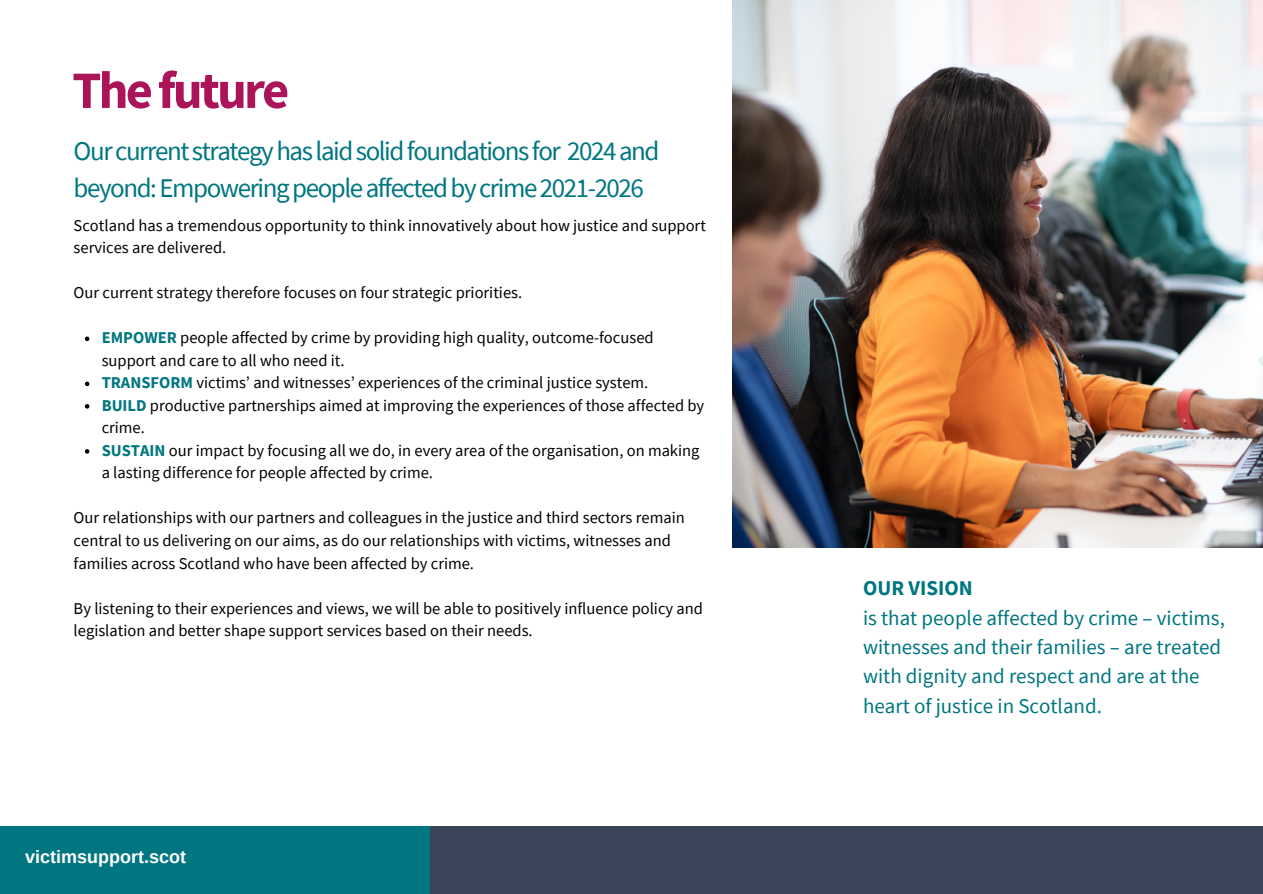
<style>
.page{position:relative;width:1263px;height:894px;background:#fff}
.page>*{position:absolute;margin:0;border:0;box-sizing:border-box;transform-origin:0 0}
.t1{font:700 52.5px "Source Sans Pro";letter-spacing:-.055em;color:#ac145a}
.t2{font:27px/37.2px "Source Sans Pro";letter-spacing:-.055em;color:#007681}
.t3{font:21px/29.2px "Source Sans Pro";color:#007681}
.t4{font:700 18px "Arimo";color:#fff}
.t5{font:16.5px/22.5px "Source Sans Pro";color:#000}
.s1{font-weight:700;color:#007681}
.s2{font-weight:700}
</style>
<div class="page">
<div style="left:0;top:825px;width:448px;height:68px;background:#007681"></div>
<div style="left:430px;top:825px;width:833px;height:68px;background:#3b4559"></div>
<img style="left:733px;top:0;width:530px;height:547px">
<svg style="left:85px;top:336px;width:4px;height:5px"></svg>
<svg style="left:85px;top:381px;width:4px;height:5px"></svg>
<svg style="left:85px;top:404px;width:4px;height:4px"></svg>
<svg style="left:85px;top:449px;width:4px;height:4px"></svg>
<h2 class="t1" style="left:72px;top:56px;width:219px">Thefuture</h2>
<p class="t2" style="left:74px;top:131px;width:587px">Ourcurrentstrategyhaslaidsolidfoundationsfor 2024and beyond:Empoweringpeopleaffectedbycrime2021-2026</p>
<p class="t5" style="left:74px;top:213px;width:634px">Scotland has a tremendous opportunity to think innovatively about how justice and support services are delivered.</p>
<p class="t5" style="left:74px;top:281px;width:450px">Our current strategy therefore focuses on four strategic priorities.</p>
<p class="t5" style="left:102px;top:326px;width:553px"><span class="s1">EMPOWER</span> people affected by crime by providing high quality, outcome-focused support and care to all who need it.</p>
<p class="t5" style="left:102px;top:371px;width:548px"><span class="s1">TRANSFORM</span> victims’ and witnesses’ experiences of the criminal justice system.</p>
<p class="t5" style="left:102px;top:393px;width:604px"><span class="s1">BUILD</span> productive partnerships aimed at improving the experiences of those affected by crime.</p>
<p class="t5" style="left:102px;top:438px;width:599px"><span class="s1">SUSTAIN</span> our impact by focusing all we do, in every area of the organisation, on making a lasting difference for people affected by crime.</p>
<p class="t5" style="left:74px;top:506px;width:613px">Our relationships with our partners and colleagues in the justice and third sectors remain central to us delivering on our aims, as do our relationships with victims, witnesses and families across Scotland who have been affected by crime.</p>
<p class="t5" style="left:74px;top:596px;width:631px">By listening to their experiences and views, we will be able to positively influence policy and legislation and better shape support services based on their needs.</p>
<h3 class="t4" style="left:25px;top:846px;width:162px">victimsupport.scot</h3>
<h4 class="t3" style="left:863px;top:573px;width:363px"><span class="s2">OUR VISION<br></span>is that people affected by crime – victims, witnesses and their families – are treated with dignity and respect and are at the heart of justice in Scotland.</h4>
</div>
